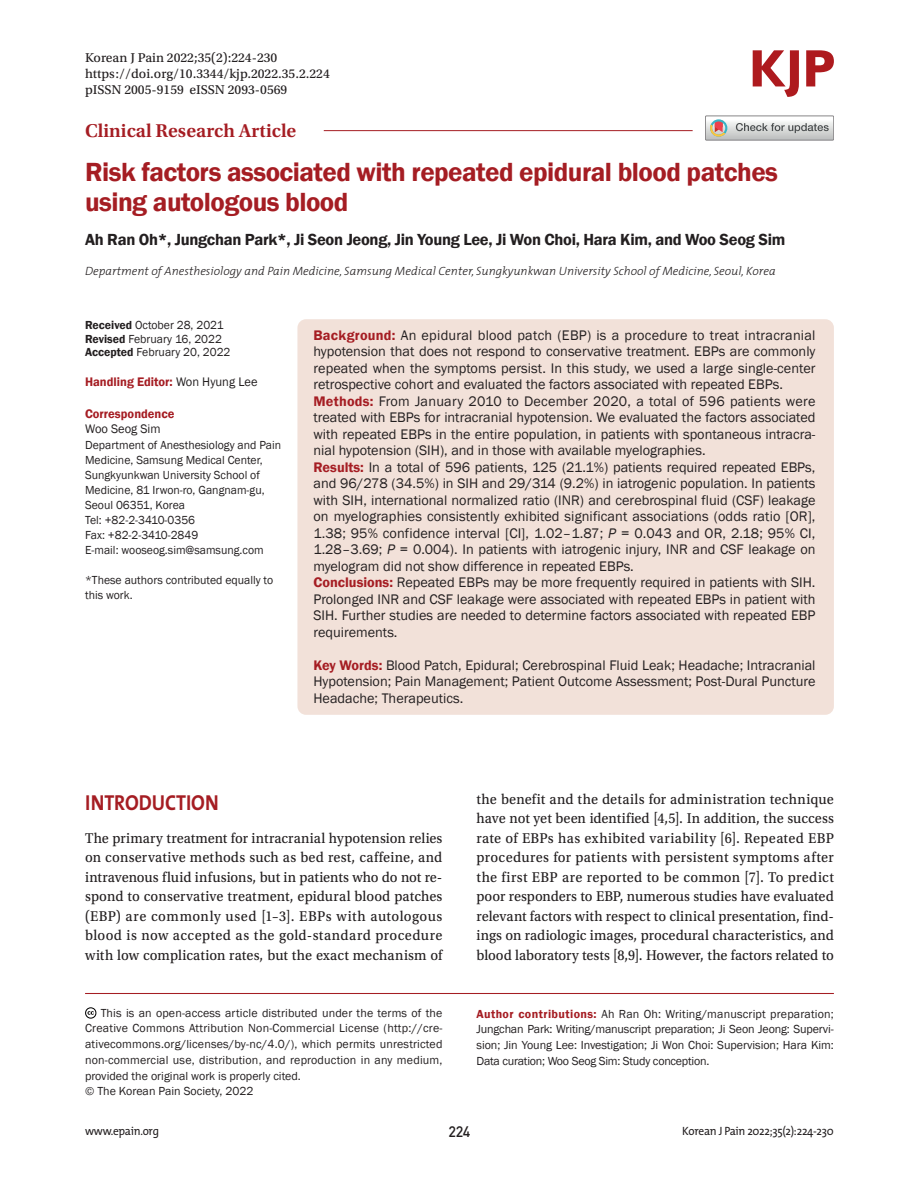
<style>
.page{position:relative;width:919px;height:1191px;background:#fff}
.page>*{position:absolute;margin:0;border:0;box-sizing:border-box;transform-origin:0 0}
.t1{font:600 27px/30px "Franklin Gothic";letter-spacing:-.02em;color:#a51d23}
.t2{font:700 21.75px "The Mix";color:#a51d23;scale:.9 1}
.t3{font:600 19.5px "Utopia Std";color:#a51d23}
.t4{font:600 16.5px "Franklin Gothic";letter-spacing:-.02em;color:#231f20}
.t5{font:15px/19.5px "Utopia Std Capt";color:#231f20;text-align:justify;scale:.94 1}
.t6{font:15px "Dinmed";color:#231f20;scale:.95 1}
.t7{font:14.25px/16.5px "Franklin Gothic";color:#231f20}
.t8{font:13.5px/16.4px "Utopia Std Capt";color:#231f20}
.t9{font:600 12.75px "Franklin Gothic";color:#a51d23}
.t10{font:12.75px "Franklin Gothic";color:#231f20}
.t11{font:12px/15.8px "Franklin Gothic";color:#231f20}
.t12{font:italic 300 12px "The Mix";color:#231f20}
.t13{font:12px "The Mix";letter-spacing:-.025em;color:#231f20;scale:.95 1}
.s1{font-weight:600}
.s2{font-weight:400;color:#231f20}
.s3{font-weight:600;color:#a51d23}
.s4{font-style:italic}
</style>
<div class="page">
<hr style="left:324px;top:130px;width:368px;height:1px;background:#a51d23">
<svg style="left:752px;top:50px;width:46px;height:47px"></svg>
<svg style="left:806px;top:50px;width:27px;height:36px"></svg>
<svg style="left:85px;top:1007px;width:11px;height:11px"></svg>
<hr style="left:85px;top:993px;width:748px;height:1px;background:#a51d23">
<svg style="left:705px;top:116px;width:128px;height:24px"></svg>
<div style="left:297px;top:319px;width:536px;height:396px;background:#f2e1d9;border-radius:9px"></div>
<p class="t8" style="left:85px;top:49px;width:246px">Korean J Pain 2022;35(2):224-230 https://doi.org/10.3344/kjp.2022.35.2.224 pISSN 2005-9159 eISSN 2093-0569</p>
<h3 class="t3" style="left:85px;top:120px;width:213px">Clinical Research Article</h3>
<h1 class="t1" style="left:85px;top:157px;width:694px">Risk factors associated with repeated epidural blood patches using autologous blood</h1>
<p class="t4" style="left:85px;top:229px;width:701px">Ah Ran Oh*, Jungchan Park*, Ji Seon Jeong, Jin Young Lee, Ji Won Choi, Hara Kim, and Woo Seog Sim</p>
<p class="t12" style="left:85px;top:261px;width:692px">Department of Anesthesiology and Pain Medicine, Samsung Medical Center, Sungkyunkwan University School of Medicine, Seoul, Korea</p>
<p class="t11" style="left:85px;top:319px;width:147px;line-height:13.5px"><span class="s1">Received</span> October 28, 2021<br><span class="s1">Revised</span> February 16, 2022<br><span class="s1">Accepted</span> February 20, 2022</p>
<p class="t9" style="left:85px;top:374px;width:174px">Handling Editor: <span class="s2">Won Hyung Lee</span></p>
<p class="t9" style="left:85px;top:405px;width:91px">Correspondence</p>
<p class="t10" style="left:85px;top:421px;width:77px">Woo Seog Sim</p>
<p class="t11" style="left:85px;top:437px;width:198px;line-height:15px">Department of Anesthesiology and Pain<br>Medicine, Samsung Medical Center,<br>Sungkyunkwan University School of<br>Medicine, 81 Irwon-ro, Gangnam-gu,<br>Seoul 06351, Korea<br>Tel: +82-2-3410-0356<br>Fax: +82-2-3410-2849<br>E-mail: wooseog.sim@samsung.com</p>
<p class="t11" style="left:85px;top:572px;width:189px;line-height:15px">*These authors contributed equally to this work.</p>
<p class="t7" style="left:313px;top:327px;width:503px"><span class="s3">Background:</span> An epidural blood patch (EBP) is a procedure to treat intracranial hypotension that does not respond to conservative treatment. EBPs are commonly repeated when the symptoms persist. In this study, we used a large single-center retrospective cohort and evaluated the factors associated with repeated EBPs.<br><span class="s3">Methods:</span> From January 2010 to December 2020, a total of 596 patients were treated with EBPs for intracranial hypotension. We evaluated the factors associated with repeated EBPs in the entire population, in patients with spontaneous intracra&shy;nial hypotension (SIH), and in those with available myelographies.<br><span class="s3">Results:</span> In a total of 596 patients, 125 (21.1%) patients required repeated EBPs, and 96/278 (34.5%) in SIH and 29/314 (9.2%) in iatrogenic population. In patients with SIH, international normalized ratio (INR) and cerebrospinal fluid (CSF) leakage on myelographies consistently exhibited significant associations (odds ratio [OR], 1.38; 95% confidence interval [CI], 1.02–1.87; <span class="s4">P</span> = 0.043 and OR, 2.18; 95% CI, 1.28–3.69; <span class="s4">P</span> = 0.004). In patients with iatrogenic injury, INR and CSF leakage on myelogram did not show difference in repeated EBPs.<br><span class="s3">Conclusions:</span> Repeated EBPs may be more frequently required in patients with SIH.<br>Prolonged INR and CSF leakage were associated with repeated EBPs in patient with SIH. Further studies are needed to determine factors associated with repeated EBP requirements.</p>
<p class="t7" style="left:313px;top:657px;width:503px;text-align:justify"><span class="s3">Key Words:</span> Blood Patch, Epidural; Cerebrospinal Fluid Leak; Headache; Intracranial Hypotension; Pain Management; Patient Outcome Assessment; Post-Dural Puncture Headache; Therapeutics.</p>
<h2 class="t2" style="left:85px;top:784px;width:150px">INTRODUCTION</h2>
<p class="t5" style="left:85px;top:828px;width:381px">The primary treatment for intracranial hypotension relies on conservative methods such as bed rest, caffeine, and intravenous fluid infusions, but in patients who do not re&shy;spond to conservative treatment, epidural blood patches (EBP) are commonly used [1–3]. EBPs with autologous blood is now accepted as the gold-standard procedure with low complication rates, but the exact mechanism of</p>
<p class="t5" style="left:476px;top:789px;width:381px">the benefit and the details for administration technique have not yet been identified [4,5]. In addition, the success rate of EBPs has exhibited variability [6]. Repeated EBP procedures for patients with persistent symptoms after the first EBP are reported to be common [7]. To predict poor responders to EBP, numerous studies have evaluated relevant factors with respect to clinical presentation, find&shy;ings on radiologic images, procedural characteristics, and blood laboratory tests [8,9]. However, the factors related to</p>
<p class="t11" style="left:85px;top:1005px;width:359px;text-indent:16px">This is an open-access article distributed under the terms of the Creative Commons Attribution Non-Commercial License (http://cre&shy;ativecommons.org/licenses/by-nc/4.0/), which permits unrestricted non-commercial use, distribution, and reproduction in any medium, provided the original work is properly cited.<br>© The Korean Pain Society, 2022</p>
<p class="t11" style="left:476px;top:1006px;width:359px;text-align:justify"><span class="s3">Author contributions:</span> Ah Ran Oh: Writing/manuscript preparation; Jungchan Park: Writing/manuscript preparation; Ji Seon Jeong: Supervi&shy;sion; Jin Young Lee: Investigation; Ji Won Choi: Supervision; Hara Kim:<br>Data curation; Woo Seog Sim: Study conception.</p>
<p class="t13" style="left:85px;top:1121px;width:79px">www.epain.org</p>
<p class="t6" style="left:448px;top:1122px;width:25px">224</p>
<p class="t13" style="left:682px;top:1121px;width:161px">Korean J Pain 2022;35(2):224-230</p>
</div>
